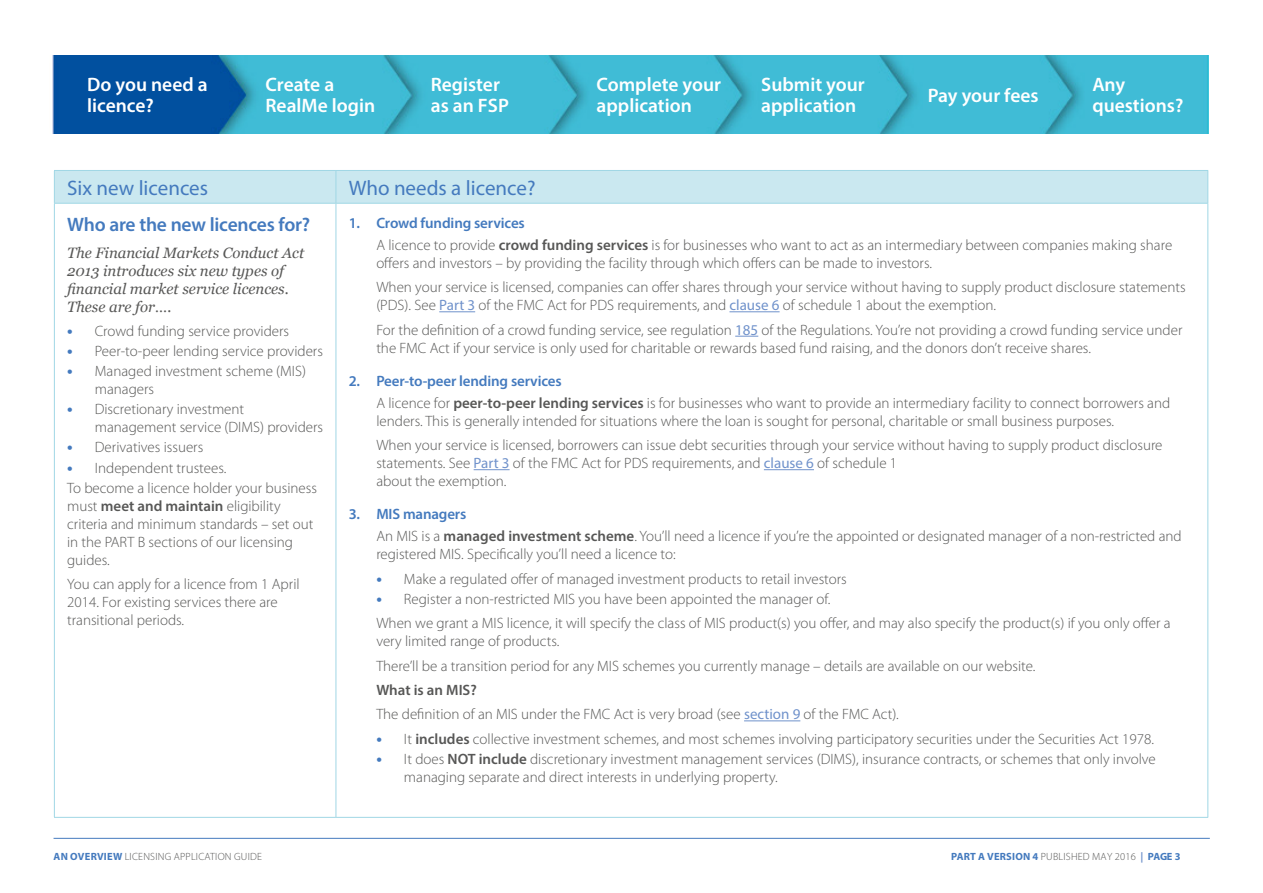
<style>
.page{position:relative;width:1263px;height:893px;background:#fff}
.page>*{position:absolute;margin:0;border:0;box-sizing:border-box;transform-origin:0 0}
.Table_Header{font:21px "Myriad Pro";color:#447abe}
.Masthead_white_panel{font:600 19.5px/21px "Myriad Pro";color:#fff}
.Heading_1{font:600 19.5px "Myriad Pro";letter-spacing:-.01em;color:#447abe}
.intented_body{font:300 15px/18px "Myriad Pro";color:#575756}
.Body{font:300 15px/18px "Myriad Pro";color:#575756}
.Italic_intro{font:italic 15px/18px "Georgia";color:#575756}
.t1{font:600 15px "Myriad Pro";letter-spacing:-.01em;color:#447abe}
.intented_body-2{font:600 15px "Myriad Pro";color:#575756}
.t2{font:300 10.5px "Myriad Pro";letter-spacing:.02em;color:#575756}
.t3{font:700 10.5px "Myriad Pro";letter-spacing:.02em;color:#447abe}
.s1{font-weight:700;font-size:16.5px;color:#447abe}
.s2{font-weight:600}
.s3{font-weight:400;color:#7092cb}
.s4{font-weight:700;color:#447abe}
.s5{font-weight:300;color:#575756}
.s6{color:#7092cb}
</style>
<div class="page">
<hr style="left:54px;top:838px;width:1156px;height:1px;background:#447abe">
<img style="left:52px;top:55px;width:1157px;height:79px">
<div style="left:55px;top:171px;width:1152px;height:32px;background:#cae8f0"></div>
<hr style="left:54px;top:170px;width:282px;height:1px;background:#a0d7e5">
<hr style="left:54px;top:171px;width:1px;height:32px;background:#a0d7e5">
<hr style="left:336px;top:170px;width:872px;height:1px;background:#a0d7e5">
<hr style="left:336px;top:171px;width:1px;height:32px;background:#a0d7e5">
<hr style="left:1207px;top:171px;width:1px;height:32px;background:#a0d7e5">
<hr style="left:54px;top:203px;width:282px;height:1px;background:#a0d7e5">
<hr style="left:54px;top:204px;width:1px;height:613px;background:#a0d7e5">
<hr style="left:336px;top:203px;width:872px;height:1px;background:#a0d7e5">
<hr style="left:336px;top:204px;width:1px;height:613px;background:#a0d7e5">
<hr style="left:1207px;top:204px;width:1px;height:613px;background:#a0d7e5">
<hr style="left:54px;top:817px;width:282px;height:1px;background:#a0d7e5">
<hr style="left:336px;top:817px;width:872px;height:1px;background:#a0d7e5">
<hr style="left:439px;top:311px;width:36px;height:1px;background:#7092cb">
<hr style="left:729px;top:311px;width:50px;height:1px;background:#7092cb">
<svg style="left:735px;top:336px;width:23px;height:1px"></svg>
<hr style="left:474px;top:469px;width:36px;height:1px;background:#7092cb">
<hr style="left:764px;top:469px;width:50px;height:1px;background:#7092cb">
<hr style="left:744px;top:720px;width:56px;height:1px;background:#7092cb">
<p class="Masthead_white_panel" style="left:87px;top:74px;width:122px">Do you need a licence?</p>
<h2 class="Masthead_white_panel" style="left:265px;top:74px;width:111px">Create a<br>RealMe login</h2>
<h2 class="Masthead_white_panel" style="left:431px;top:74px;width:80px">Register as an FSP</h2>
<h2 class="Masthead_white_panel" style="left:597px;top:74px;width:126px">Complete your application</h2>
<h2 class="Masthead_white_panel" style="left:761px;top:74px;width:105px">Submit your application</h2>
<h2 class="Masthead_white_panel" style="left:928px;top:84px;width:112px">Pay your fees</h2>
<h2 class="Masthead_white_panel" style="left:1092px;top:74px;width:93px">Any questions?</h2>
<p class="Table_Header" style="left:67px;top:175px;width:142px">Six new licences</p>
<p class="Table_Header" style="left:349px;top:175px;width:188px">Who needs a licence?</p>
<p class="Heading_1" style="left:67px;top:212px;width:245px">Who are the new licences for?</p>
<p class="Italic_intro" style="left:67px;top:243px;width:239px">The Financial Markets Conduct Act<br>2013 introduces six new types of financial market service licences.<br>These are for….</p>
<p class="intented_body" style="left:67px;top:322px;width:223px"><span class="s1">•</span> Crowd funding service providers</p>
<p class="intented_body" style="left:67px;top:342px;width:257px"><span class="s1">•</span> Peer-to-peer lending service providers</p>
<p class="intented_body" style="left:95px;top:362px;width:213px;text-indent:-28px"><span class="s1">•</span> Managed investment scheme (MIS) managers</p>
<p class="intented_body" style="left:95px;top:401px;width:230px;text-indent:-28px"><span class="s1">•</span> Discretionary investment management service (DIMS) providers</p>
<p class="intented_body" style="left:67px;top:439px;width:138px"><span class="s1">•</span> Derivatives issuers</p>
<p class="intented_body" style="left:67px;top:459px;width:161px"><span class="s1">•</span> Independent trustees.</p>
<p class="Body" style="left:67px;top:479px;width:251px">To become a licence holder your business must <span class="s2">meet and maintain</span> eligibility criteria and minimum standards – set out in the PART B sections of our licensing guides.</p>
<p class="Body" style="left:67px;top:575px;width:234px">You can apply for a licence from 1 April<br>2014. For existing services there are transitional periods.</p>
<p class="t1" style="left:349px;top:213px;width:178px">1. Crowd funding services</p>
<p class="intented_body" style="left:376px;top:236px;width:797px">A licence to provide <span class="s2">crowd funding services</span> is for businesses who want to act as an intermediary between companies making share offers and investors – by providing the facility through which offers can be made to investors.</p>
<p class="intented_body" style="left:376px;top:279px;width:811px">When your service is licensed, companies can offer shares through your service without having to supply product disclosure statements (PDS). See <span class="s3">Part 3</span> of the FMC Act for PDS requirements, and <span class="s3">clause 6</span> of schedule 1 about the exemption.</p>
<p class="intented_body" style="left:376px;top:321px;width:808px">For the definition of a crowd funding service, see regulation <span class="s3">185</span> of the Regulations. You’re not providing a crowd funding service under the FMC Act if your service is only used for charitable or rewards based fund raising, and the donors don’t receive shares.</p>
<p class="t1" style="left:349px;top:371px;width:214px">2. Peer-to-peer lending services</p>
<p class="intented_body" style="left:376px;top:394px;width:795px">A licence for <span class="s2">peer-to-peer lending services</span> is for businesses who want to provide an intermediary facility to connect borrowers and lenders. This is generally intended for situations where the loan is sought for personal, charitable or small business purposes.</p>
<p class="intented_body" style="left:376px;top:436px;width:788px">When your service is licensed, borrowers can issue debt securities through your service without having to supply product disclosure statements. See <span class="s3">Part 3</span> of the FMC Act for PDS requirements, and <span class="s3">clause 6</span> of schedule 1<br>about the exemption.</p>
<p class="t1" style="left:349px;top:504px;width:119px">3. MIS managers</p>
<p class="intented_body" style="left:376px;top:528px;width:807px">An MIS is a <span class="s2">managed investment scheme</span>. You’ll need a licence if you’re the appointed or designated manager of a non-restricted and registered MIS. Specifically you’ll need a licence to:</p>
<p class="intented_body" style="left:376px;top:570px;width:472px"><span class="s1">•</span> Make a regulated offer of managed investment products to retail investors</p>
<p class="intented_body" style="left:376px;top:590px;width:456px"><span class="s1">•</span> Register a non-restricted MIS you have been appointed the manager of.</p>
<p class="intented_body" style="left:376px;top:614px;width:796px">When we grant a MIS licence, it will specify the class of MIS product(s) you offer, and may also specify the product(s) if you only offer a very limited range of products.</p>
<p class="intented_body" style="left:376px;top:657px;width:661px">There’ll be a transition period for any MIS schemes you currently manage – details are available on our website.</p>
<p class="intented_body-2" style="left:376px;top:680px;width:102px">What is an MIS?</p>
<p class="intented_body" style="left:376px;top:706px;width:524px">The definition of an MIS under the FMC Act is very broad (see <span class="s3">section 9</span> of the FMC Act).</p>
<p class="intented_body" style="left:376px;top:730px;width:779px"><span class="s1">•</span> It <span class="s2">includes</span> collective investment schemes, and most schemes involving participatory securities under the Securities Act 1978.</p>
<p class="intented_body" style="left:404px;top:750px;width:753px;text-indent:-28px"><span class="s1">•</span> It does <span class="s2">NOT include</span> discretionary investment management services (DIMS), insurance contracts, or schemes that only involve managing separate and direct interests in underlying property.</p>
<p class="t2" style="left:54px;top:851px;width:210px"><span class="s4">AN OVERVIEW</span> LICENSING APPLICATION GUIDE</p>
<p class="t3" style="left:951px;top:849px;width:231px">PART A VERSION 4 <span class="s5">PUBLISHED MAY 2016</span> <span class="s6">|</span> PAGE 3</p>
</div>
